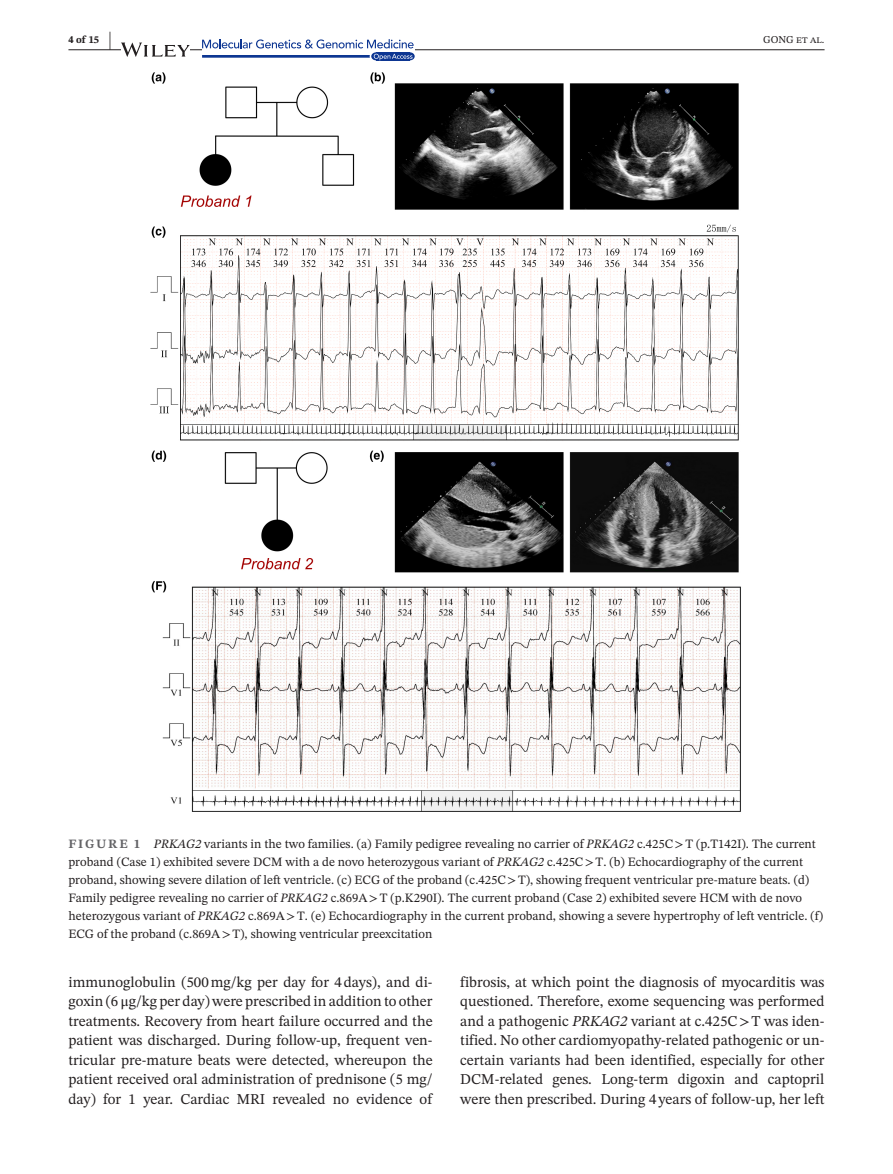
<style>
.page{position:relative;width:893px;height:1174px;background:#fff}
.page>*{position:absolute;margin:0;border:0;box-sizing:border-box;transform-origin:0 0}
.t1{font:15px/19.5px "STIX Two Text";color:#231f20;text-align:justify}
.t2{font:12.75px/18px "STIX Two Text";color:#231f20}
.t3{font:10.5px "STIX Two Text";color:#231f20}
.t4{font:700 10.5px "STIX Two Text";color:#231f20}
.s1{font-size:21px}
.s2{font-weight:700;color:#636366}
.s3{font-style:italic}
.s4{font-family:"STIX"}
</style>
<div class="page">
<hr style="left:68px;top:49px;width:756px;height:1px;background:#231f20">
<svg style="left:121px;top:43px;width:69px;height:14px"></svg>
<svg style="left:202px;top:39px;width:212px;height:21px"></svg>
<img style="left:150px;top:72px;width:591px;height:740px">
<p class="t4" style="left:68px;top:32px;width:44px">4 of 15 <span class="s1">|</span></p>
<p class="t3" style="left:763px;top:32px;width:63px">GONG et al.</p>
<p class="t2" style="left:68px;top:834px;width:756px"><span class="s2">FIGURE 1</span> <span class="s3">PRKAG2</span> variants in the two families. (a) Family pedigree revealing no carrier of <span class="s3">PRKAG2</span> c.425C&gt;T (p.T142I). The current proband (Case 1) exhibited severe DCM with a de novo heterozygous variant of <span class="s3">PRKAG2</span> c.425C&gt;T. (b) Echocardiography of the current proband, showing severe dilation of left ventricle. (c) ECG of the proband (c.425C&gt;T), showing frequent ventricular pre-mature beats. (d)<br>Family pedigree revealing no carrier of <span class="s3">PRKAG2</span> c.869A&gt;T (p.K290I). The current proband (Case 2) exhibited severe HCM with de novo heterozygous variant of <span class="s3">PRKAG2</span> c.869A&gt;T. (e) Echocardiography in the current proband, showing a severe hypertrophy of left ventricle. (f)<br>ECG of the proband (c.869A&gt;T), showing ventricular preexcitation</p>
<p class="t1" style="left:68px;top:972px;width:366px">immunoglobulin (500mg/kg per day for 4days), and di&shy;goxin (6 <span class="s4">μ</span>g/kg per day) were prescribed in addition to other treatments. Recovery from heart failure occurred and the patient was discharged. During follow-up, frequent ven&shy;tricular pre-mature beats were detected, whereupon the patient received oral administration of prednisone (5 mg/ day) for 1 year. Cardiac MRI revealed no evidence of</p>
<p class="t1" style="left:460px;top:972px;width:366px">fibrosis, at which point the diagnosis of myocarditis was questioned. Therefore, exome sequencing was performed and a pathogenic <span class="s3">PRKAG2</span> variant at c.425C&gt;T was iden&shy;tified. No other cardiomyopathy-related pathogenic or un&shy;certain variants had been identified, especially for other DCM-related genes. Long-term digoxin and captopril were then prescribed. During 4 years of follow-up, her left</p>
</div>
